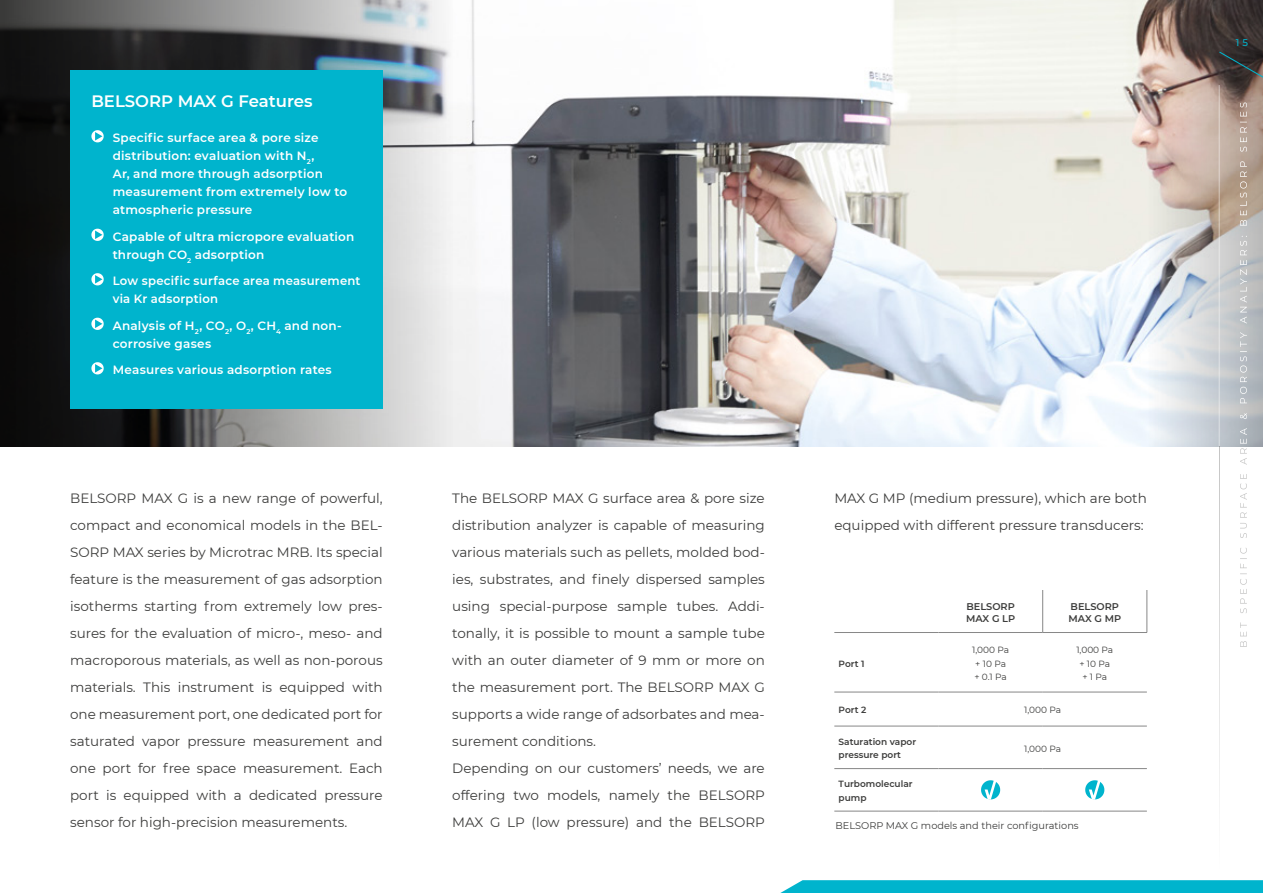
<style>
.page{position:relative;width:1263px;height:893px;background:#fff}
.page>*{position:absolute;margin:0;border:0;box-sizing:border-box;transform-origin:0 0}
.t1{font:600 16.5px "Montserrat";color:#fff}
.t2{font:13.5px/27px "Montserrat";color:#3c3c3b}
.t3{font:600 12px/18px "Montserrat";letter-spacing:.02em;color:#fff}
.t4{font:9.75px "Montserrat";color:#3c3c3b}
.t5{font:600 9.75px/11.7px "Montserrat";color:#3c3c3b}
.t6{font:500 9.75px "Montserrat";color:#00b4cd}
.t7{font:600 9px/13.5px "Montserrat";color:#3c3c3b}
.t8{font:9px/13.5px "Montserrat";color:#3c3c3b}
</style>
<div class="page">
<img style="left:452px;top:0;width:695px;height:446px">
<svg style="left:1147px;top:0;width:116px;height:446px;background:#bab2af"></svg>
<svg style="left:780px;top:880px;width:483px;height:13px;background:#09b6ce"></svg>
<svg style="left:0;top:0;width:452px;height:446px;background:#6c6d6e"></svg>
<div style="left:70px;top:70px;width:313px;height:339px;background:#00b4cd"></div>
<svg style="left:91px;top:130px;width:13px;height:12px"></svg>
<svg style="left:91px;top:229px;width:13px;height:12px"></svg>
<svg style="left:91px;top:273px;width:13px;height:12px"></svg>
<svg style="left:91px;top:318px;width:13px;height:12px"></svg>
<svg style="left:91px;top:362px;width:13px;height:12px"></svg>
<hr style="left:834px;top:632px;width:104px;height:1px;background:#878787">
<hr style="left:834px;top:692px;width:104px;height:1px;background:#878787">
<hr style="left:834px;top:726px;width:104px;height:1px;background:#878787">
<hr style="left:834px;top:768px;width:104px;height:1px;background:#878787">
<hr style="left:834px;top:811px;width:104px;height:1px;background:#878787">
<hr style="left:938px;top:632px;width:105px;height:1px;background:#878787">
<hr style="left:1043px;top:632px;width:104px;height:1px;background:#878787">
<hr style="left:938px;top:692px;width:105px;height:1px;background:#878787">
<hr style="left:1043px;top:692px;width:104px;height:1px;background:#878787">
<hr style="left:938px;top:726px;width:105px;height:1px;background:#878787">
<hr style="left:1043px;top:726px;width:104px;height:1px;background:#878787">
<hr style="left:938px;top:768px;width:105px;height:1px;background:#878787">
<hr style="left:1043px;top:768px;width:104px;height:1px;background:#878787">
<hr style="left:938px;top:811px;width:105px;height:1px;background:#878787">
<hr style="left:1043px;top:811px;width:104px;height:1px;background:#878787">
<hr style="left:1042px;top:590px;width:1px;height:42px;background:#878787">
<hr style="left:1147px;top:590px;width:1px;height:42px;background:#878787">
<svg style="left:981px;top:780px;width:19px;height:20px"></svg>
<svg style="left:1085px;top:780px;width:19px;height:20px"></svg>
<svg style="left:1218px;top:51px;width:45px;height:35px;background:#3f3a38"></svg>
<hr style="left:1219px;top:85px;width:1px;height:361px;background:#fff">
<hr style="left:1219px;top:446px;width:1px;height:426px;background:#3c3c3b">
<svg style="left:1240px;top:103px;width:7px;height:544px"></svg>
<p class="t1" style="left:91px;top:90px;width:223px">BELSORP MAX G Features</p>
<p class="t3" style="left:113px;top:129px;width:236px">Specific surface area &amp; pore size distribution: evaluation with N<sub>2</sub>,<br>Ar, and more through adsorption measurement from extremely low to atmospheric pressure</p>
<p class="t3" style="left:113px;top:227px;width:243px">Capable of ultra micropore evaluation through CO<sub>2</sub> adsorption</p>
<p class="t3" style="left:113px;top:272px;width:249px">Low specific surface area measurement via Kr adsorption</p>
<p class="t3" style="left:113px;top:316px;width:231px">Analysis of H<sub>2</sub>, CO<sub>2</sub>, O<sub>2</sub>, CH<sub>4</sub> and non&shy;corrosive gases</p>
<p class="t3" style="left:113px;top:361px;width:221px">Measures various adsorption rates</p>
<p class="t2" style="left:70px;top:485px;width:314px;text-align:justify">BELSORP MAX G is a new range of powerful, compact and economical models in the BEL-SORP MAX series by Microtrac MRB. Its special feature is the measurement of gas adsorption isotherms starting from extremely low pres&shy;sures for the evaluation of micro-, meso- and macroporous materials, as well as non-porous materials. This instrument is equipped with one measurement port, one dedicated port for saturated vapor pressure measurement and one port for free space measurement. Each port is equipped with a dedicated pressure sensor for high-precision measurements.</p>
<p class="t2" style="left:452px;top:485px;width:314px">The BELSORP MAX G surface area &amp; pore size distribution analyzer is capable of measuring various materials such as pellets, molded bod&shy;ies, substrates, and finely dispersed samples using special-purpose sample tubes. Addi&shy;tonally, it is possible to mount a sample tube with an outer diameter of 9 mm or more on the measurement port. The BELSORP MAX G supports a wide range of adsorbates and mea&shy;surement conditions.<br>Depending on our customers’ needs, we are offering two models, namely the BELSORP MAX G LP (low pressure) and the BELSORP</p>
<p class="t2" style="left:834px;top:485px;width:314px">MAX G MP (medium pressure), which are both equipped with different pressure transducers:</p>
<p class="t5" style="left:966px;top:600px;width:51px">BELSORP<br>MAX G LP</p>
<p class="t5" style="left:1068px;top:600px;width:54px">BELSORP<br>MAX G MP</p>
<p class="t8" style="left:972px;top:643px;width:38px">1,000 Pa + 10 Pa + 0.1 Pa</p>
<p class="t8" style="left:1076px;top:643px;width:38px;text-align:center">1,000 Pa + 10 Pa + 1 Pa</p>
<p class="t7" style="left:838px;top:656px;width:27px">Port 1</p>
<p class="t7" style="left:838px;top:703px;width:29px">Port 2</p>
<p class="t8" style="left:1024px;top:703px;width:38px">1,000 Pa</p>
<p class="t7" style="left:838px;top:735px;width:79px">Saturation vapor pressure port</p>
<p class="t8" style="left:1024px;top:741px;width:38px">1,000 Pa</p>
<p class="t7" style="left:838px;top:777px;width:75px">Turbomolecular pump</p>
<p class="t4" style="left:836px;top:819px;width:245px">BELSORP MAX G models and their configurations</p>
<p class="t6" style="left:1236px;top:35px;width:14px">1 5</p>
</div>
